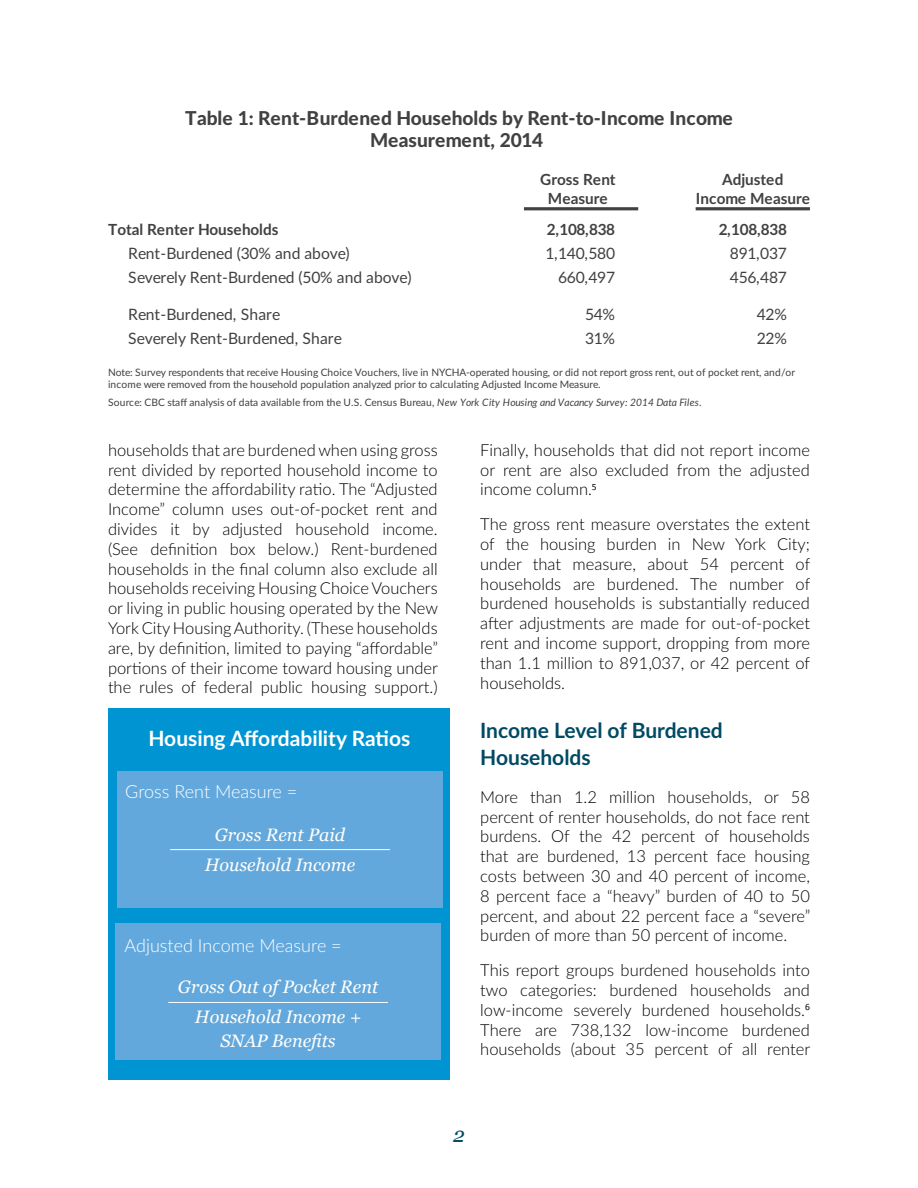
<style>
.page{position:relative;width:918px;height:1188px;background:#fff}
.page>*{position:absolute;margin:0;border:0;box-sizing:border-box;transform-origin:0 0}
.Heading_2{font:700 21px/27px "Lato";color:#004a64}
.Heading_2-2{font:700 21px "Lato";color:#fffffe}
.t1{font:italic 21px "Georgia";color:#024b65}
.t2{font:800 19.2px/23px "Lato";color:#414042;text-align:center}
.Heading_3{font:italic 18px/24px "Georgia";color:#fffffe;text-align:center}
.Heading_3-2{font:300 18px "Lato";color:#fffffe}
.t3{font:300 16.5px/19.8px "Lato";color:#000;text-align:justify}
.t4{font:15.6px/24px "Lato";letter-spacing:-.01em;color:#414042}
.t5{font:700 15.3px/18.5px "Lato";color:#414042;text-align:center}
.t6{font:10.2px/12.3px "Lato";letter-spacing:.01em;color:#414042}
.s1{font-style:italic}
</style>
<div class="page">
<hr style="left:524px;top:207px;width:114px;height:3px;background:#414042">
<hr style="left:696px;top:207px;width:114px;height:3px;background:#414042">
<div style="left:108px;top:708px;width:342px;height:372px;background:#0194d3"></div>
<div style="left:117px;top:771px;width:326px;height:136px;background:#63a8dc"></div>
<hr style="left:170px;top:849px;width:220px;height:1px;background:#fffffe">
<div style="left:116px;top:923px;width:325px;height:136px;background:#63a8dc"></div>
<hr style="left:168px;top:1002px;width:220px;height:1px;background:#fffffe">
<p class="t2" style="left:185px;top:105px;width:549px">Table 1: Rent-Burdened Households by Rent-to-Income Income<br>Measurement, 2014</p>
<p class="t5" style="left:108px;top:219px;width:172px">Total Renter Households</p>
<p class="t4" style="left:128px;top:241px;width:285px">Rent-Burdened (30% and above)<br>Severely Rent-Burdened (50% and above)</p>
<p class="t4" style="left:128px;top:301px;width:215px">Rent-Burdened, Share<br>Severely Rent-Burdened, Share</p>
<p class="t5" style="left:540px;top:170px;width:77px">Gross Rent<br>Measure</p>
<p class="t5" style="left:547px;top:219px;width:70px">2,108,838</p>
<p class="t4" style="left:545px;top:241px;width:71px;text-align:right">1,140,580<br>660,497</p>
<p class="t4" style="left:585px;top:301px;width:32px">54%<br>31%</p>
<p class="t5" style="left:696px;top:170px;width:116px">Adjusted<br>Income Measure</p>
<p class="t5" style="left:719px;top:219px;width:70px">2,108,838</p>
<p class="t4" style="left:730px;top:241px;width:59px">891,037<br>456,487</p>
<p class="t4" style="left:757px;top:301px;width:32px">42%<br>22%</p>
<p class="t6" style="left:108px;top:366px;width:689px">Note: Survey respondents that receive Housing Choice Vouchers, live in NYCHA-operated housing, or did not report gross rent, out of pocket rent, and/or income were removed from the household population analyzed prior to calculating Adjusted Income Measure.</p>
<p class="t6" style="left:108px;top:396px;width:595px">Source: CBC staff analysis of data available from the U.S. Census Bureau, <span class="s1">New York City Housing and Vacancy Survey: 2014 Data Files</span>.</p>
<p class="t3" style="left:108px;top:439px;width:332px">households that are burdened when using gross rent divided by reported household income to determine the affordability ratio. The “Adjusted Income” column uses out-of-pocket rent and divides it by adjusted household income. (See definition box below.) Rent-burdened households in the final column also exclude all households receiving Housing Choice Vouchers or living in public housing operated by the New York City Housing Authority. (These households are, by definition, limited to paying “affordable” portions of their income toward housing under the rules of federal public housing support.)</p>
<p class="t3" style="left:480px;top:439px;width:331px">Finally, households that did not report income or rent are also excluded from the adjusted income column.<sup>5</sup></p>
<p class="t3" style="left:480px;top:514px;width:332px">The gross rent measure overstates the extent of the housing burden in New York City; under that measure, about 54 percent of households are burdened. The number of burdened households is substantially reduced after adjustments are made for out-of-pocket rent and income support, dropping from more than 1.1 million to 891,037, or 42 percent of households.</p>
<p class="Heading_2" style="left:480px;top:716px;width:244px">Income Level of Burdened<br>Households</p>
<p class="t3" style="left:480px;top:786px;width:332px">More than 1.2 million households, or 58 percent of renter households, do not face rent burdens. Of the 42 percent of households that are burdened, 13 percent face housing costs between 30 and 40 percent of income, 8 percent face a “heavy” burden of 40 to 50 percent, and about 22 percent face a “severe” burden of more than 50 percent of income.</p>
<p class="t3" style="left:480px;top:960px;width:332px">This report groups burdened households into two categories: burdened households and low-income severely burdened households.<sup>6<br></sup>There are 738,132 low-income burdened households (about 35 percent of all renter</p>
<p class="Heading_2-2" style="left:148px;top:723px;width:263px">Housing Affordability Ratios</p>
<p class="Heading_3-2" style="left:125px;top:779px;width:174px">Gross Rent Measure =</p>
<p class="Heading_3" style="left:215px;top:823px;width:132px">Gross Rent Paid</p>
<p class="Heading_3" style="left:205px;top:853px;width:152px">Household Income</p>
<p class="Heading_3-2" style="left:124px;top:933px;width:219px">Adjusted Income Measure =</p>
<p class="Heading_3" style="left:178px;top:975px;width:202px">Gross Out of Pocket Rent</p>
<p class="Heading_3" style="left:195px;top:1005px;width:168px">Household Income +<br>SNAP Benefits</p>
<p class="t1" style="left:453px;top:1121px;width:13px">2</p>
</div>
